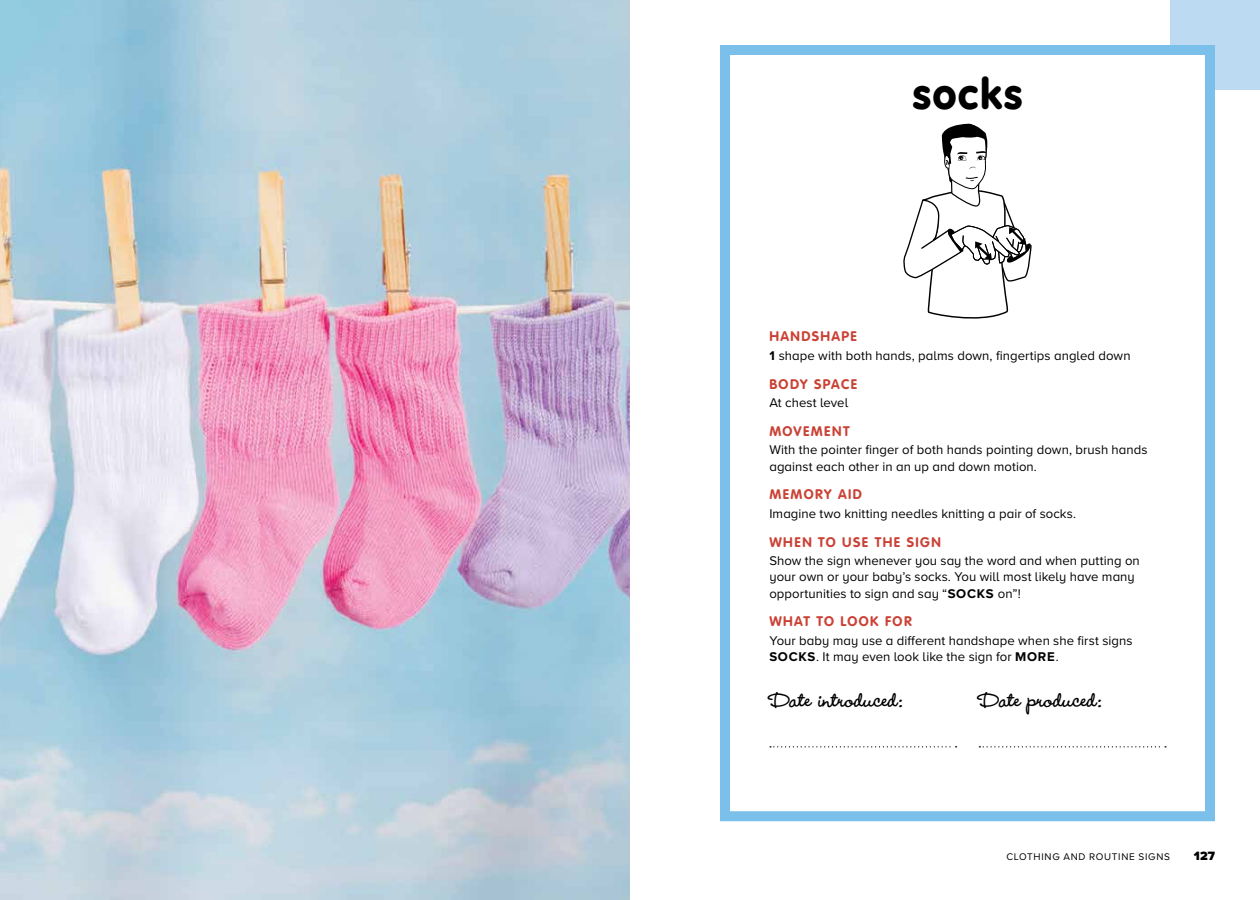
<style>
.page{position:relative;width:1260px;height:900px;background:#fff}
.page>*{position:absolute;margin:0;border:0;box-sizing:border-box;transform-origin:0 0}
.t1{font:900 42.5px "VAG Rounded Std";letter-spacing:.05em;color:#000}
.t2{font:700 27.5px "Wendy LP Std";color:#000}
.t3{font:700 13.75px "VAG Rounded Std";letter-spacing:.1em;color:#ca4236}
.t4{font:13.12px/16.2px "Proxima Nova A";letter-spacing:.005em;color:#000}
.t5{font:900 12.5px "Proxima Nova A";color:#000}
.t6{font:10px "Proxima Nova A";letter-spacing:.07em;color:#000}
.s1{font-weight:700}
</style>
<div class="page">
<div style="left:1170px;top:0;width:90px;height:90px;background:#bcdbf3"></div>
<div style="left:725px;top:50px;width:485px;height:766px;background:#fff"></div>
<svg style="left:770px;top:746px;width:187px;height:1px"></svg>
<svg style="left:979px;top:746px;width:187px;height:1px"></svg>
<div style="left:720px;top:45px;width:495px;height:776px;border:10px solid #7bc0ea"></div>
<img style="left:0;top:0;width:630px;height:900px">
<svg style="left:903px;top:124px;width:129px;height:195px"></svg>
<h1 class="t1" style="left:913px;top:68px;width:111px">socks</h1>
<p class="t3" style="left:769px;top:329px;width:89px">HANDSHAPE</p>
<p class="t4" style="left:769px;top:347px;width:363px"><span class="s1">1</span> shape with both hands, palms down, fingertips angled down</p>
<p class="t3" style="left:769px;top:376px;width:89px">BODY SPACE</p>
<p class="t4" style="left:769px;top:394px;width:80px">At chest level</p>
<p class="t3" style="left:769px;top:423px;width:82px">MOVEMENT</p>
<p class="t4" style="left:769px;top:441px;width:380px">With the pointer finger of both hands pointing down, brush hands against each other in an up and down motion.</p>
<p class="t3" style="left:769px;top:487px;width:94px">MEMORY AID</p>
<p class="t4" style="left:769px;top:505px;width:308px">Imagine two knitting needles knitting a pair of socks.</p>
<p class="t3" style="left:769px;top:534px;width:173px">WHEN TO USE THE SIGN</p>
<p class="t4" style="left:769px;top:552px;width:372px">Show the sign whenever you say the word and when putting on your own or your baby’s socks. You will most likely have many opportunities to sign and say “<span class="s1">SOCKS</span> on”!</p>
<p class="t3" style="left:769px;top:614px;width:144px">WHAT TO LOOK FOR</p>
<p class="t4" style="left:769px;top:632px;width:365px">Your baby may use a different handshape when she first signs<br><span class="s1">SOCKS</span>. It may even look like the sign for <span class="s1">MORE</span>.</p>
<h2 class="t2" style="left:769px;top:683px;width:135px">Date introduced:</h2>
<h2 class="t2" style="left:979px;top:683px;width:125px">Date produced:</h2>
<p class="t6" style="left:1006px;top:850px;width:165px">CLOTHING AND ROuTINE SIGNS</p>
<p class="t5" style="left:1194px;top:847px;width:23px">127</p>
</div>
